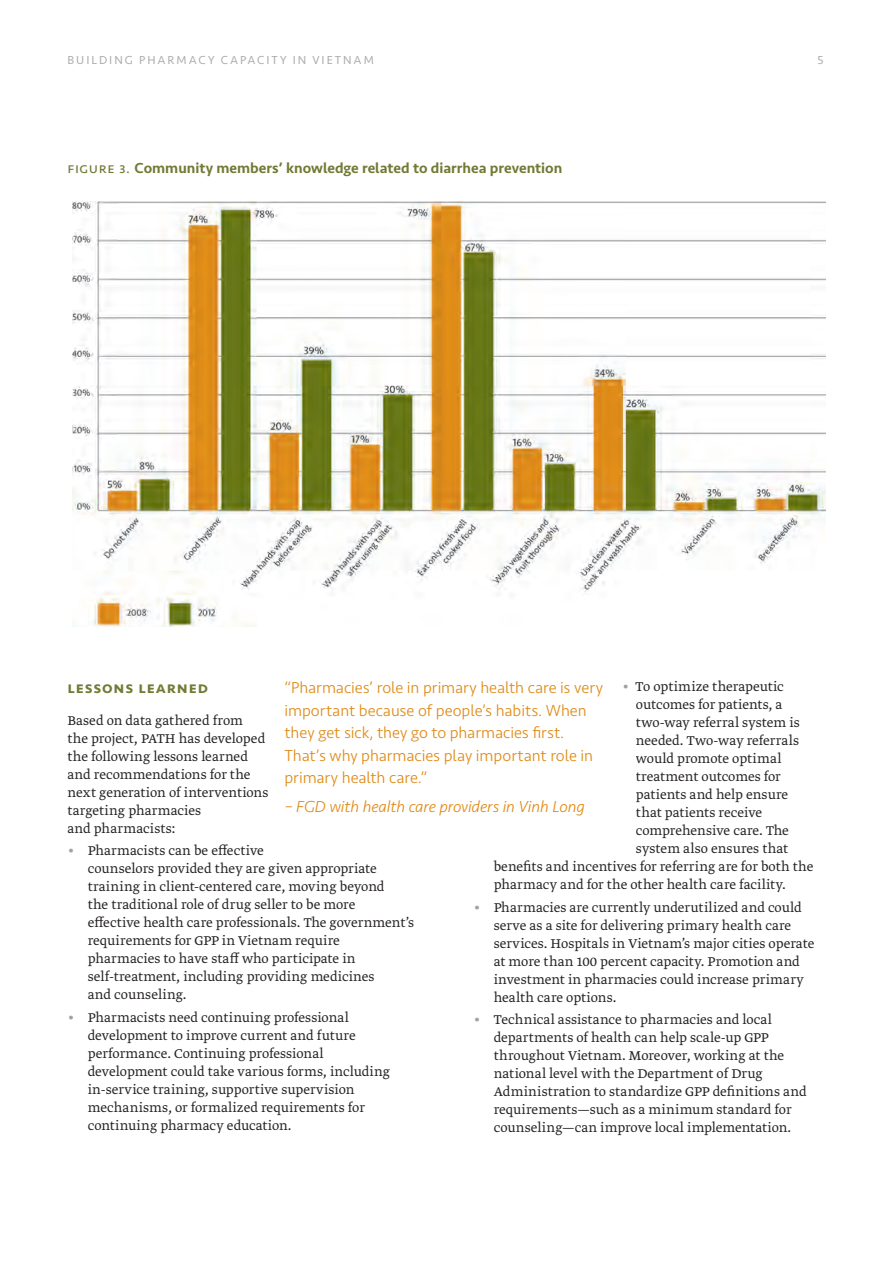
<style>
.page{position:relative;width:893px;height:1263px;background:#fff}
.page>*{position:absolute;margin:0;border:0;box-sizing:border-box;transform-origin:0 0}
.pullquote{font:300 16.5px/22.5px "Seravek";letter-spacing:-.005em;color:#df8b17}
.pullquote-2{font:italic 300 16.5px "Seravek";letter-spacing:-.01em;color:#df8b17}
.headA{font:500 16.5px "Seravek";letter-spacing:.05em;color:#727a34}
.body{font:300 15px/18px "Greta Text Pro";color:#231f20}
.figure_title{font:500 15px "Seravek";color:#727a34}
.t1{font:12px "Seravek";letter-spacing:.165em;color:#afafb3}
.s1{font-weight:400}
.s2{color:#a1a1a5}
</style>
<div class="page">
<img style="left:72px;top:201px;width:753px;height:426px">
<p class="t1" style="left:68px;top:53px;width:308px">BUILDING PHARMACY CAPACITY IN VIETNAM</p>
<p class="t1" style="left:817px;top:53px;width:8px">5</p>
<p class="figure_title" style="left:68px;top:159px;width:496px"><span class="s1">figure 3.</span> Community members’ knowledge related to diarrhea prevention</p>
<p class="body" style="left:622px;top:678px;width:163px"><span class="s2">•</span> To optimize therapeutic</p>
<p class="body" style="left:636px;top:696px;width:148px">outcomes for patients, a</p>
<p class="body" style="left:636px;top:714px;width:166px">two-way referral system is</p>
<p class="body" style="left:636px;top:732px;width:165px">needed. Two-way referrals</p>
<p class="body" style="left:636px;top:750px;width:147px">would promote optimal</p>
<p class="body" style="left:636px;top:768px;width:146px">treatment outcomes for</p>
<p class="body" style="left:636px;top:786px;width:154px">patients and help ensure</p>
<p class="body" style="left:636px;top:804px;width:128px">that patients receive</p>
<p class="body" style="left:636px;top:822px;width:154px">comprehensive care. The</p>
<p class="body" style="left:636px;top:840px;width:154px">system also ensures that</p>
<p class="body" style="left:494px;top:858px;width:321px">benefits and incentives for referring are for both the</p>
<p class="body" style="left:494px;top:876px;width:294px">pharmacy and for the other health care facility.</p>
<p class="body" style="left:494px;top:899px;width:322px;text-indent:-20px"><span class="s2">•</span> Pharmacies are currently underutilized and could serve as a site for delivering primary health care services. Hospitals in Vietnam’s major cities operate at more than 100 percent capacity. Promotion and investment in pharmacies could increase primary health care options.</p>
<p class="body" style="left:494px;top:1011px;width:314px;text-indent:-20px"><span class="s2">•</span> Technical assistance to pharmacies and local departments of health can help scale-up GPP throughout Vietnam. Moreover, working at the national level with the Department of Drug Administration to standardize GPP definitions and requirements—such as a minimum standard for counseling—can improve local implementation.</p>
<p class="pullquote" style="left:284px;top:676px;width:320px">“Pharmacies’ role in primary health care is very important because of people’s habits. When they get sick, they go to pharmacies first.<br>That’s why pharmacies play important role in primary health care.”</p>
<p class="pullquote-2" style="left:284px;top:797px;width:302px">– FGD with health care providers in Vinh Long</p>
<p class="headA" style="left:68px;top:677px;width:142px">LESSONS LEARNED</p>
<p class="body" style="left:68px;top:712px;width:203px">Based on data gathered from<br>the project, PATH has developed the following lessons learned and recommendations for the next generation of interventions targeting pharmacies<br>and pharmacists:</p>
<p class="body" style="left:88px;top:842px;width:328px;text-indent:-20px"><span class="s2">•</span> Pharmacists can be effective<br>counselors provided they are given appropriate training in client-centered care, moving beyond<br>the traditional role of drug seller to be more<br>effective health care professionals. The government’s requirements for GPP in Vietnam require pharmacies to have staff who participate in self-treatment, including providing medicines<br>and counseling.</p>
<p class="body" style="left:88px;top:1009px;width:304px;text-indent:-20px"><span class="s2">•</span> Pharmacists need continuing professional development to improve current and future performance. Continuing professional development could take various forms, including in-service training, supportive supervision mechanisms, or formalized requirements for continuing pharmacy education.</p>
</div>
